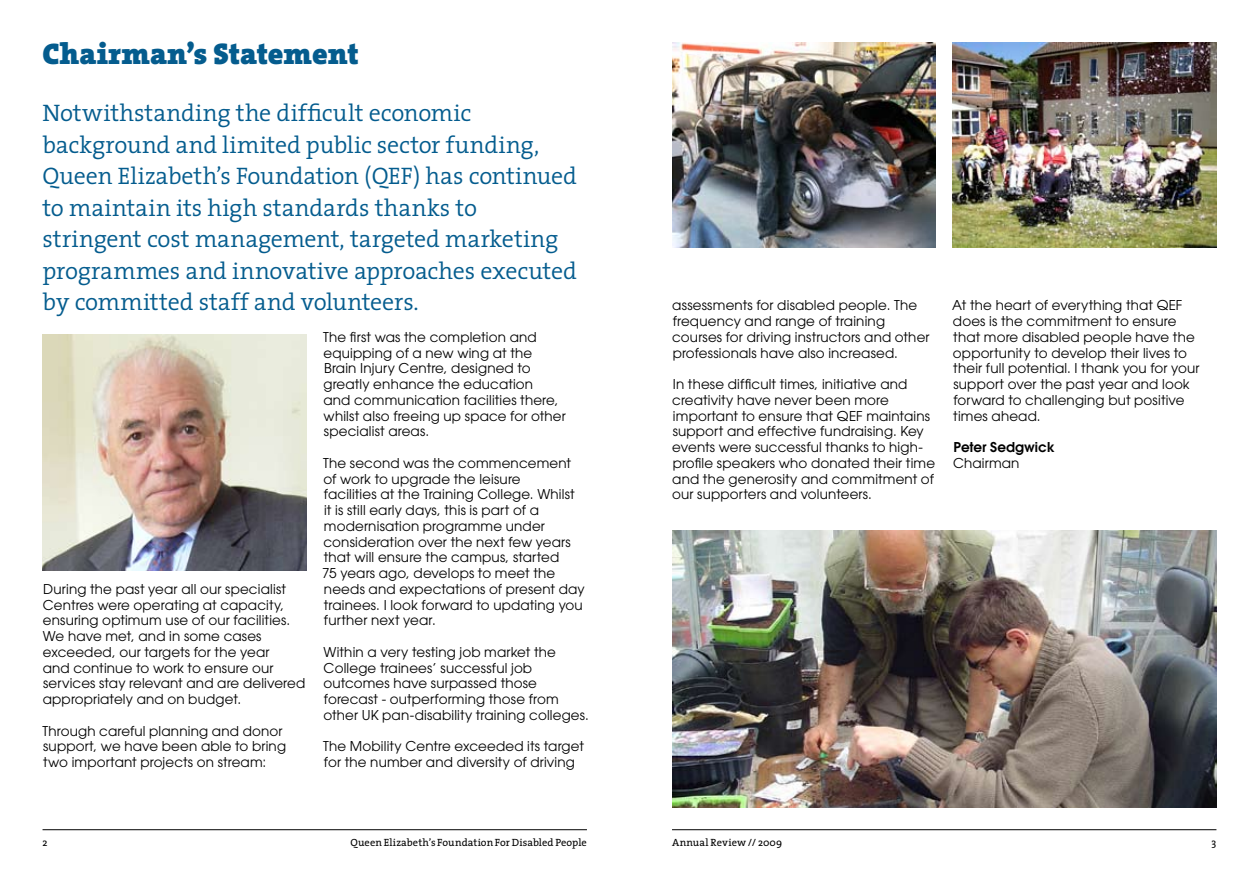
<style>
.page{position:relative;width:1259px;height:893px;background:#fff}
.page>*{position:absolute;margin:0;border:0;box-sizing:border-box;transform-origin:0 0}
.t1{font:900 30px "The Serif";color:#045c8e}
.t2{font:300 24px/31.5px "The Serif";letter-spacing:-.005em;color:#045c8e}
.t3{font:13.5px/15.8px "Avant Garde LT";letter-spacing:.01em;color:#000}
.t4{font:600 13.5px "Avant Garde LT";color:#000}
.t5{font:10.5px "The Serif";letter-spacing:.01em;color:#000}
</style>
<div class="page">
<hr style="left:43px;top:829px;width:544px;height:1px;background:#000">
<hr style="left:672px;top:829px;width:544px;height:1px;background:#000">
<img style="left:672px;top:531px;width:544px;height:277px">
<img style="left:43px;top:334px;width:263px;height:236px">
<img style="left:672px;top:43px;width:263px;height:204px">
<img style="left:952px;top:43px;width:264px;height:204px">
<h1 class="t1" style="left:43px;top:28px;width:318px">Chairman’s Statement</h1>
<p class="t2" style="left:43px;top:97px;width:536px">Notwithstanding the difficult economic background and limited public sector funding, Queen Elizabeth’s Foundation (QEF) has continued to maintain its high standards thanks to stringent cost management, targeted marketing programmes and innovative approaches executed by committed staff and volunteers.</p>
<p class="t3" style="left:43px;top:581px;width:264px">During the past year all our specialist Centres were operating at capacity, ensuring optimum use of our facilities.<br>We have met, and in some cases exceeded, our targets for the year<br>and continue to work to ensure our services stay relevant and are delivered appropriately and on budget.</p>
<p class="t3" style="left:43px;top:723px;width:245px">Through careful planning and donor support, we have been able to bring two important projects on stream:</p>
<p class="t3" style="left:323px;top:329px;width:244px">The first was the completion and equipping of a new wing at the<br>Brain Injury Centre, designed to greatly enhance the education<br>and communication facilities there, whilst also freeing up space for other specialist areas.</p>
<p class="t3" style="left:322px;top:455px;width:264px">The second was the commencement of work to upgrade the leisure<br>facilities at the Training College. Whilst<br>it is still early days, this is part of a modernisation programme under consideration over the next few years that will ensure the campus, started<br>75 years ago, develops to meet the needs and expectations of present day trainees. I look forward to updating you further next year.</p>
<p class="t3" style="left:323px;top:644px;width:267px">Within a very testing job market the College trainees’ successful job outcomes have surpassed those forecast - outperforming those from other UK pan-disability training colleges.</p>
<p class="t3" style="left:323px;top:739px;width:262px">The Mobility Centre exceeded its target for the number and diversity of driving</p>
<p class="t3" style="left:672px;top:297px;width:259px">assessments for disabled people. The frequency and range of training courses for driving instructors and other professionals have also increased.</p>
<p class="t3" style="left:672px;top:376px;width:264px">In these difficult times, initiative and creativity have never been more important to ensure that QEF maintains support and effective fundraising. Key events were successful thanks to high&shy;profile speakers who donated their time and the generosity and commitment of our supporters and volunteers.</p>
<p class="t3" style="left:952px;top:297px;width:249px">At the heart of everything that QEF does is the commitment to ensure that more disabled people have the opportunity to develop their lives to their full potential. I thank you for your support over the past year and look forward to challenging but positive times ahead.</p>
<p class="t4" style="left:953px;top:438px;width:102px">Peter Sedgwick</p>
<p class="t3" style="left:953px;top:455px;width:68px">Chairman</p>
<p class="t5" style="left:43px;top:833px;width:7px">2</p>
<p class="t5" style="left:350px;top:833px;width:238px">Queen Elizabeth’s Foundation For Disabled People</p>
<p class="t5" style="left:672px;top:833px;width:112px">Annual Review // 2009</p>
<p class="t5" style="left:1211px;top:833px;width:6px">3</p>
</div>
